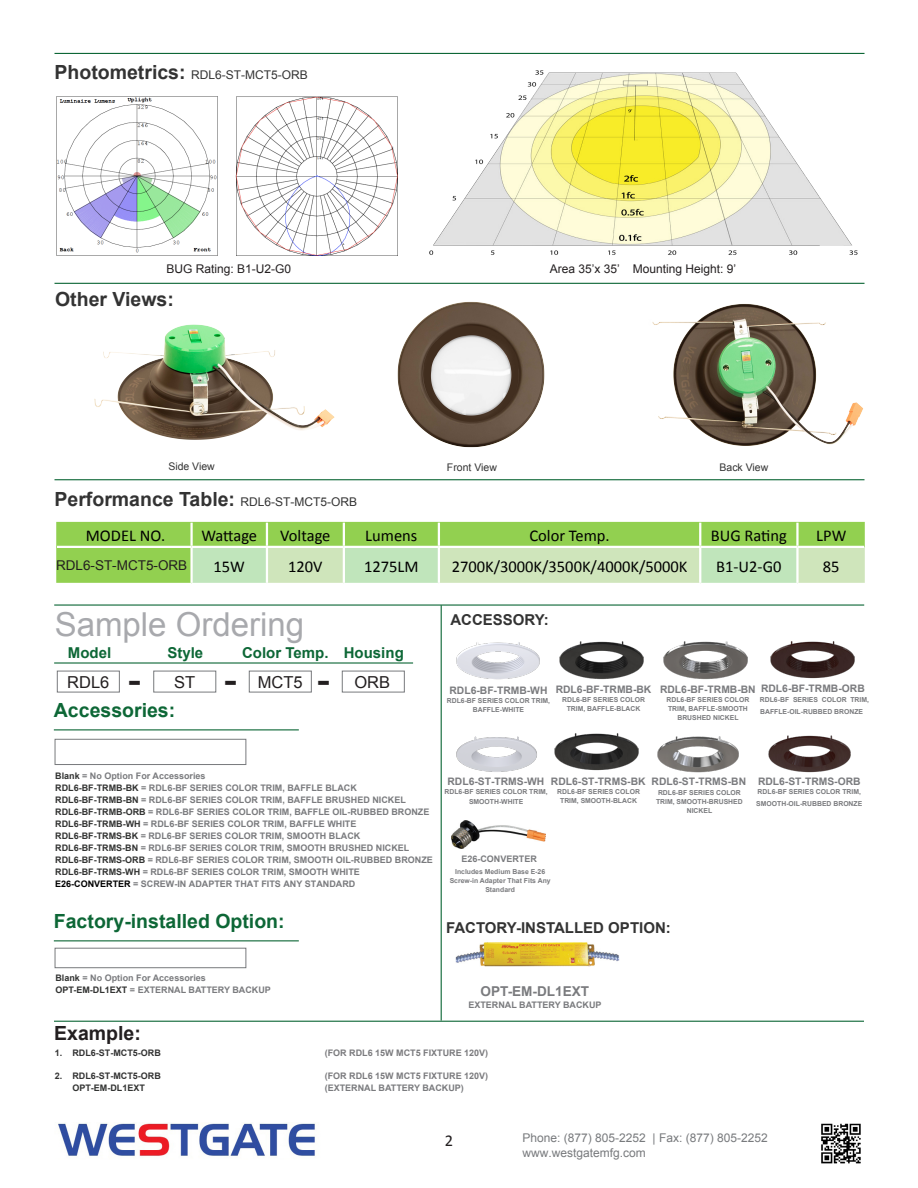
<style>
.page{position:relative;width:918px;height:1188px;background:#fff}
.page>*{position:absolute;margin:0;border:0;box-sizing:border-box;transform-origin:0 0}
.t1{font:33px "Arial";color:#a8a9ad}
.t2{font:700 28.5px "Verdana";color:#231f20}
.t3{font:700 19.5px "Arial";color:#333}
.t4{font:700 19.5px "Arial";color:#0d6736}
.t5{font:700 19.5px "Arial";color:#231f20}
.t6{font:16.5px "Calibri";color:#000}
.t7{font:16.5px "Arial";color:#231f20}
.t8{font:16.5px "Arial";color:#231f20}
.t9{font:16.5px "Calibri";color:#231f20}
.t10{font:700 15px "Arial";color:#333}
.t11{font:700 15px "Arial";color:#0d6736}
.t12{font:700 13.65px "Arial";color:#7a7b7e}
.t13{font:13.5px "Arial";color:#231f20}
.t14{font:12px/14.4px "Arial";color:#787a7d}
.t15{font:12px "Arial";color:#231f20}
.t16{font:10.5px "Arial";color:#333}
.t17{font:700 10.35px "Arial";color:#7a7b7e}
.t18{font:700 9px/12px "Arial";color:#7a7b7e}
.t19{font:700 9px "Arial";color:#7b7b7e}
.t20{font:700 9px/12px "Arial";color:#333;text-align:center}
.t21{font:700 9px "Arial";color:#7a7b7e}
.t22{font:700 6.9px/9.1px "Arial";color:#7a7b7e;text-align:center}
.s1{font-weight:400;font-size:12px}
.s2{font-style:inherit}
.s3{color:#323332}
.s4{color:#000}
</style>
<div class="page">
<hr style="left:55px;top:53px;width:810px;height:1px;background:#0d6736">
<hr style="left:54px;top:604px;width:810px;height:2px;background:#0d6736">
<hr style="left:54px;top:1021px;width:810px;height:1px;background:#0d6736">
<img style="left:54px;top:282px;width:340px;height:240px">
<img style="left:635px;top:282px;width:230px;height:199px">
<img style="left:308px;top:282px;width:327px;height:215px">
<div style="left:57px;top:671px;width:63px;height:21px;border:1px solid #787a7d"></div>
<div style="left:249px;top:671px;width:63px;height:21px;border:1px solid #787a7d"></div>
<hr style="left:54px;top:662px;width:359px;height:2px;background:#0d6736">
<img style="left:236px;top:96px;width:162px;height:160px">
<img style="left:56px;top:96px;width:162px;height:160px">
<div style="left:56px;top:522px;width:809px;height:61px;background:#92d050"></div>
<svg style="left:193px;top:547px;width:672px;height:36px;background:#c9e5bb"></svg>
<hr style="left:190px;top:523px;width:3px;height:23px;background:#fff">
<hr style="left:266px;top:523px;width:2px;height:23px;background:#fff">
<hr style="left:343px;top:523px;width:2px;height:23px;background:#fff">
<hr style="left:438px;top:523px;width:2px;height:23px;background:#fff">
<hr style="left:699px;top:523px;width:2px;height:23px;background:#fff">
<hr style="left:796px;top:523px;width:3px;height:23px;background:#fff">
<hr style="left:190px;top:548px;width:3px;height:35px;background:#fff">
<hr style="left:266px;top:548px;width:2px;height:35px;background:#fff">
<hr style="left:343px;top:548px;width:2px;height:35px;background:#fff">
<hr style="left:438px;top:548px;width:2px;height:35px;background:#fff">
<hr style="left:699px;top:548px;width:2px;height:35px;background:#fff">
<hr style="left:796px;top:548px;width:3px;height:35px;background:#fff">
<hr style="left:57px;top:546px;width:135px;height:2px;background:#fff">
<hr style="left:192px;top:546px;width:75px;height:2px;background:#fff">
<hr style="left:267px;top:546px;width:77px;height:2px;background:#fff">
<hr style="left:344px;top:546px;width:95px;height:2px;background:#fff">
<hr style="left:439px;top:546px;width:261px;height:2px;background:#fff">
<hr style="left:700px;top:546px;width:97px;height:2px;background:#fff">
<hr style="left:797px;top:546px;width:67px;height:2px;background:#fff">
<div style="left:55px;top:948px;width:191px;height:20px;background:#fff;border:1px solid #787a7d"></div>
<hr style="left:54px;top:940px;width:245px;height:1px;background:#0d6736">
<div style="left:153px;top:671px;width:63px;height:21px;border:1px solid #787a7d"></div>
<img style="left:58px;top:1123px;width:257px;height:34px">
<img style="left:821px;top:1123px;width:40px;height:41px">
<img style="left:429px;top:70px;width:429px;height:185px">
<hr style="left:441px;top:605px;width:1px;height:416px;background:#0d6736">
<img style="left:456px;top:942px;width:164px;height:25px">
<div style="left:55px;top:739px;width:191px;height:26px;background:#fff;border:1px solid #787a7d"></div>
<hr style="left:54px;top:729px;width:245px;height:1px;background:#0d6736">
<img style="left:559px;top:641px;width:85px;height:39px">
<img style="left:554px;top:733px;width:85px;height:38px">
<img style="left:663px;top:641px;width:85px;height:39px">
<img style="left:657px;top:736px;width:82px;height:37px">
<img style="left:770px;top:641px;width:85px;height:38px">
<img style="left:768px;top:735px;width:83px;height:38px">
<img style="left:456px;top:642px;width:84px;height:38px">
<img style="left:456px;top:736px;width:81px;height:36px">
<div style="left:342px;top:671px;width:63px;height:21px;border:1px solid #787a7d"></div>
<img style="left:452px;top:821px;width:94px;height:28px">
<p class="t3" style="left:55px;top:60px;width:255px">Photometrics: <span class="s1">RDL6-ST-MCT5</span><span class="s1">-ORB</span></p>
<p class="t15" style="left:167px;top:261px;width:126px">BUG Rating: B1-U2-G0</p>
<p class="t15" style="left:550px;top:261px;width:188px">Area 35’x 35’ Mounting Height: 9’</p>
<p class="t3" style="left:55px;top:286px;width:120px">Other Views:</p>
<p class="t16" style="left:168px;top:460px;width:48px">Side View</p>
<p class="t16" style="left:447px;top:460px;width:51px">Front View</p>
<p class="t3" style="left:55px;top:487px;width:304px">Performance Table: <span class="s1">RDL6-ST-MCT5</span><span class="s1">-ORB</span></p>
<p class="t16" style="left:720px;top:460px;width:50px">Back View</p>
<p class="t6" style="left:86px;top:525px;width:81px">MODEL NO.</p>
<p class="t6" style="left:201px;top:525px;width:57px">Wattage</p>
<p class="t6" style="left:280px;top:525px;width:52px">Voltage</p>
<p class="t6" style="left:365px;top:525px;width:54px">Lumens</p>
<p class="t6" style="left:529px;top:525px;width:82px">Color Temp.</p>
<p class="t6" style="left:711px;top:525px;width:78px">BUG Rating</p>
<p class="t6" style="left:816px;top:525px;width:32px">LPW</p>
<p class="t13" style="left:56px;top:556px;width:133px">RDL6-ST-MCT5<span class="s2">-ORB</span></p>
<p class="t6" style="left:214px;top:556px;width:33px">15W</p>
<p class="t6" style="left:288px;top:556px;width:36px">120V</p>
<p class="t6" style="left:364px;top:556px;width:56px">1275LM</p>
<p class="t6" style="left:452px;top:556px;width:237px">2700K/3000K/3500K/4000K/5000K</p>
<p class="t6" style="left:716px;top:556px;width:67px">B1-U2-G0</p>
<p class="t6" style="left:823px;top:556px;width:18px">85</p>
<p class="t1" style="left:55px;top:603px;width:251px">Sample Ordering</p>
<p class="t2" style="left:128px;top:663px;width:15px">-</p>
<p class="t11" style="left:167px;top:643px;width:37px">Style</p>
<p class="t11" style="left:242px;top:643px;width:88px">Color Temp.</p>
<p class="t11" style="left:68px;top:643px;width:45px">Model</p>
<p class="t7" style="left:67px;top:671px;width:44px">RDL6</p>
<p class="t7" style="left:258px;top:671px;width:46px">MCT5</p>
<p class="t7" style="left:174px;top:671px;width:23px">ST</p>
<p class="t2" style="left:224px;top:663px;width:15px">-</p>
<h2 class="t2" style="left:317px;top:663px;width:15px">-</h2>
<h3 class="t11" style="left:344px;top:643px;width:61px">Housing</h3>
<h3 class="t8" style="left:354px;top:671px;width:37px">ORB</h3>
<p class="t4" style="left:54px;top:697px;width:123px">Accessories:</p>
<p class="t10" style="left:450px;top:610px;width:100px">ACCESSORY:</p>
<p class="t17" style="left:556px;top:683px;width:97px">RDL6-BF-TRMB-BK</p>
<p class="t22" style="left:562px;top:695px;width:84px">RDL6-BF SERIES COLOR<br>TRIM, BAFFLE-BLACK</p>
<p class="t17" style="left:450px;top:683px;width:99px">RDL6-BF-TRMB-WH</p>
<p class="t22" style="left:447px;top:696px;width:105px">RDL6-BF SERIES COLOR TRIM,<br>BAFFLE-WHITE</p>
<p class="t17" style="left:761px;top:682px;width:105px">RDL6-BF-TRMB-ORB</p>
<p class="t22" style="left:760px;top:694px;width:111px;line-height:12px;text-align:left">RDL6-BF SERIES COLOR TRIM,<br>BAFFLE-OIL-RUBBED BRONZE</p>
<p class="t17" style="left:660px;top:683px;width:97px">RDL6-BF-TRMB-BN</p>
<p class="t22" style="left:667px;top:695px;width:84px">RDL6-BF SERIES COLOR<br>TRIM, BAFFLE-SMOOTH<br>BRUSHED NICKEL</p>
<p class="t18" style="left:55px;top:770px;width:379px"><span class="s3">Blank</span> = No Option For Accessories<br><span class="s3">RDL6-BF-TRMB-BK</span> = RDL6-BF SERIES COLOR TRIM, BAFFLE BLACK <span class="s3">RDL6-BF-TRMB-BN</span> = RDL6-BF SERIES COLOR TRIM, BAFFLE BRUSHED NICKEL <span class="s3">RDL6-BF-TRMB-ORB</span> = RDL6-BF SERIES COLOR TRIM, BAFFLE OIL-RUBBED BRONZE <span class="s3">RDL6-BF-TRMB-WH</span> = RDL6-BF SERIES COLOR TRIM, BAFFLE WHITE <span class="s3">RDL6-BF-TRMS-BK</span> = RDL6-BF SERIES COLOR TRIM, SMOOTH BLACK <span class="s3">RDL6-BF-TRMS-BN</span> = RDL6-BF SERIES COLOR TRIM, SMOOTH BRUSHED NICKEL <span class="s3">RDL6-BF-TRMS-ORB</span> = RDL6-BF SERIES COLOR TRIM, SMOOTH OIL-RUBBED BRONZE <span class="s3">RDL6-BF-TRMS-WH</span> = RDL6-BF SERIES COLOR TRIM, SMOOTH WHITE <span class="s4">E26-CONVERTER</span> = SCREW-IN ADAPTER THAT FITS ANY STANDARD</p>
<h3 class="t4" style="left:54px;top:908px;width:232px">Factory-installed Option:</h3>
<p class="t17" style="left:551px;top:774px;width:96px">RDL6-ST-TRMS-BK</p>
<p class="t22" style="left:557px;top:787px;width:84px">RDL6-BF SERIES COLOR<br>TRIM, SMOOTH-BLACK</p>
<p class="t17" style="left:447px;top:775px;width:98px">RDL6-ST-TRMS-WH</p>
<p class="t22" style="left:445px;top:788px;width:105px">RDL6-BF SERIES COLOR TRIM,<br>SMOOTH-WHITE</p>
<p class="t17" style="left:652px;top:775px;width:96px">RDL6-ST-TRMS-BN</p>
<p class="t22" style="left:656px;top:788px;width:88px">RDL6-BF SERIES COLOR<br>TRIM, SMOOTH-BRUSHED<br>NICKEL</p>
<p class="t17" style="left:758px;top:775px;width:104px">RDL6-ST-TRMS-ORB</p>
<p class="t22" style="left:756px;top:786px;width:108px;line-height:12px;text-align:left">RDL6-BF SERIES COLOR TRIM,<br>SMOOTH-OIL-RUBBED BRONZE</p>
<p class="t21" style="left:461px;top:853px;width:77px">E26-CONVERTER</p>
<p class="t22" style="left:450px;top:867px;width:102px">Includes Medium Base E-26<br>Screw-in Adapter That Fits Any<br>Standard</p>
<p class="t10" style="left:446px;top:918px;width:226px">FACTORY-INSTALLED OPTION:</p>
<p class="t18" style="left:55px;top:972px;width:152px"><span class="s3">Blank</span> = No Option For Accessories</p>
<p class="t18" style="left:55px;top:984px;width:217px"><span class="s3">OPT-EM-DL1EXT</span> = EXTERNAL BATTERY BACKUP</p>
<p class="t5" style="left:54px;top:1020px;width:88px">Example:</p>
<p class="t12" style="left:481px;top:982px;width:110px">OPT-EM-DL1EXT</p>
<p class="t18" style="left:468px;top:999px;width:135px">EXTERNAL BATTERY BACKUP</p>
<p class="t20" style="left:55px;top:1047px;width:108px">1. RDL6-ST-MCT5-ORB</p>
<p class="t20" style="left:55px;top:1070px;width:108px">2. RDL6-ST-MCT5-ORB<br><span class="s3">OPT-EM-DL1EXT</span></p>
<p class="t19" style="left:325px;top:1047px;width:165px">(FOR RDL6 15W MCT5 FIXTURE 120V)</p>
<p class="t19" style="left:325px;top:1070px;width:165px">(FOR RDL6 15W MCT5 FIXTURE 120V)</p>
<p class="t18" style="left:325px;top:1082px;width:141px">(EXTERNAL BATTERY BACKUP)</p>
<p class="t9" style="left:445px;top:1130px;width:10px">2</p>
<p class="t14" style="left:522px;top:1131px;width:247px">Phone: (877) 805-2252 | Fax: (877) 805-2252 www.westgatemfg.com</p>
</div>
